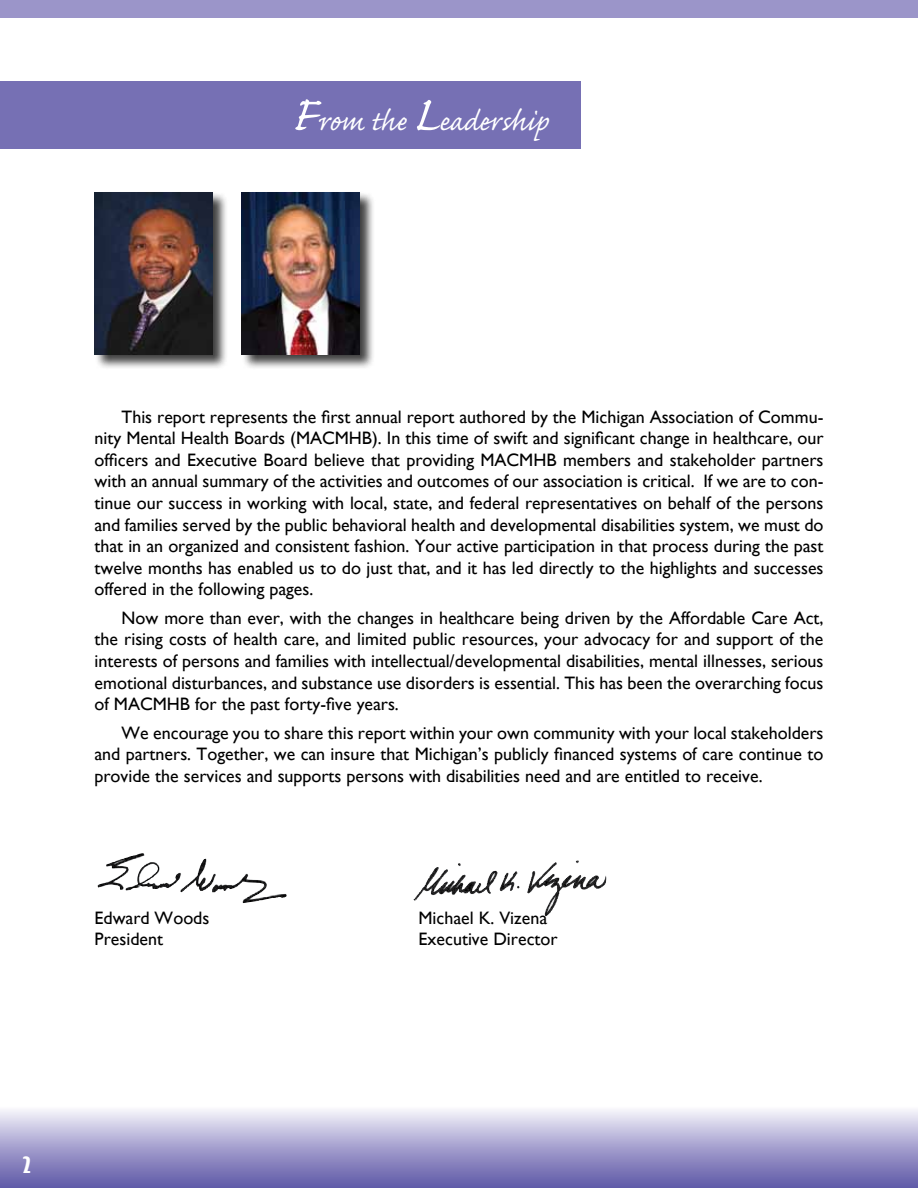
<style>
.page{position:relative;width:918px;height:1188px;background:#fff}
.page>*{position:absolute;margin:0;border:0;box-sizing:border-box;transform-origin:0 0}
.t1{font:36px "Caflisch Script Pro";letter-spacing:-.005em;color:#fff}
.t2{font:700 extra-condensed 21px "Gill Sans";color:#fff;scale:1.5 1}
.t3{font:18px/21.6px "Gill Sans";color:#000;text-align:justify}
.s1{font-size:63px}
</style>
<div class="page">
<div style="left:0;top:1106px;width:918px;height:82px;background:linear-gradient(to bottom,#f8f6fc,#5c56a6)"></div>
<div style="left:0;top:0;width:918px;height:18px;background:#9b95c9"></div>
<img style="left:98px;top:853px;width:118px;height:39px">
<img style="left:527px;top:860px;width:80px;height:56px">
<div style="left:0;top:81px;width:581px;height:67px;background:#7670b4"></div>
<div style="left:94px;top:191px;width:134px;height:179px;background:#000;opacity:.75"></div>
<img style="left:94px;top:192px;width:119px;height:162px">
<div style="left:241px;top:191px;width:135px;height:179px;background:#000;opacity:.75"></div>
<img style="left:242px;top:192px;width:118px;height:162px">
<h1 class="t1" style="left:291px;top:102px;width:260px"><span class="s1">F</span>rom the <span class="s1">L</span>eadership</h1>
<p class="t3" style="left:94px;top:406px;width:731px;text-indent:27px">This report represents the first annual report authored by the Michigan Association of Commu&shy;nity Mental Health Boards (MACMHB). In this time of swift and significant change in healthcare, our officers and Executive Board believe that providing MACMHB members and stakeholder partners with an annual summary of the activities and outcomes of our association is critical. If we are to con&shy;tinue our success in working with local, state, and federal representatives on behalf of the persons and families served by the public behavioral health and developmental disabilities system, we must do that in an organized and consistent fashion. Your active participation in that process during the past twelve months has enabled us to do just that, and it has led directly to the highlights and successes offered in the following pages.</p>
<p class="t3" style="left:95px;top:607px;width:731px;text-indent:27px">Now more than ever, with the changes in healthcare being driven by the Affordable Care Act, the rising costs of health care, and limited public resources, your advocacy for and support of the interests of persons and families with intellectual/developmental disabilities, mental illnesses, serious emotional disturbances, and substance use disorders is essential. This has been the overarching focus of MACMHB for the past forty-five years.</p>
<p class="t3" style="left:95px;top:722px;width:731px;text-indent:27px">We encourage you to share this report within your own community with your local stakeholders and partners. Together, we can insure that Michigan’s publicly financed systems of care continue to provide the services and supports persons with disabilities need and are entitled to receive.</p>
<p class="t3" style="left:95px;top:907px;width:116px">Edward Woods</p>
<p class="t3" style="left:419px;top:907px;width:130px">Michael K. Vizena</p>
<p class="t3" style="left:95px;top:928px;width:70px">President</p>
<p class="t3" style="left:419px;top:928px;width:141px">Executive Director</p>
<p class="t2" style="left:23px;top:1152px;width:7px">2</p>
</div>
